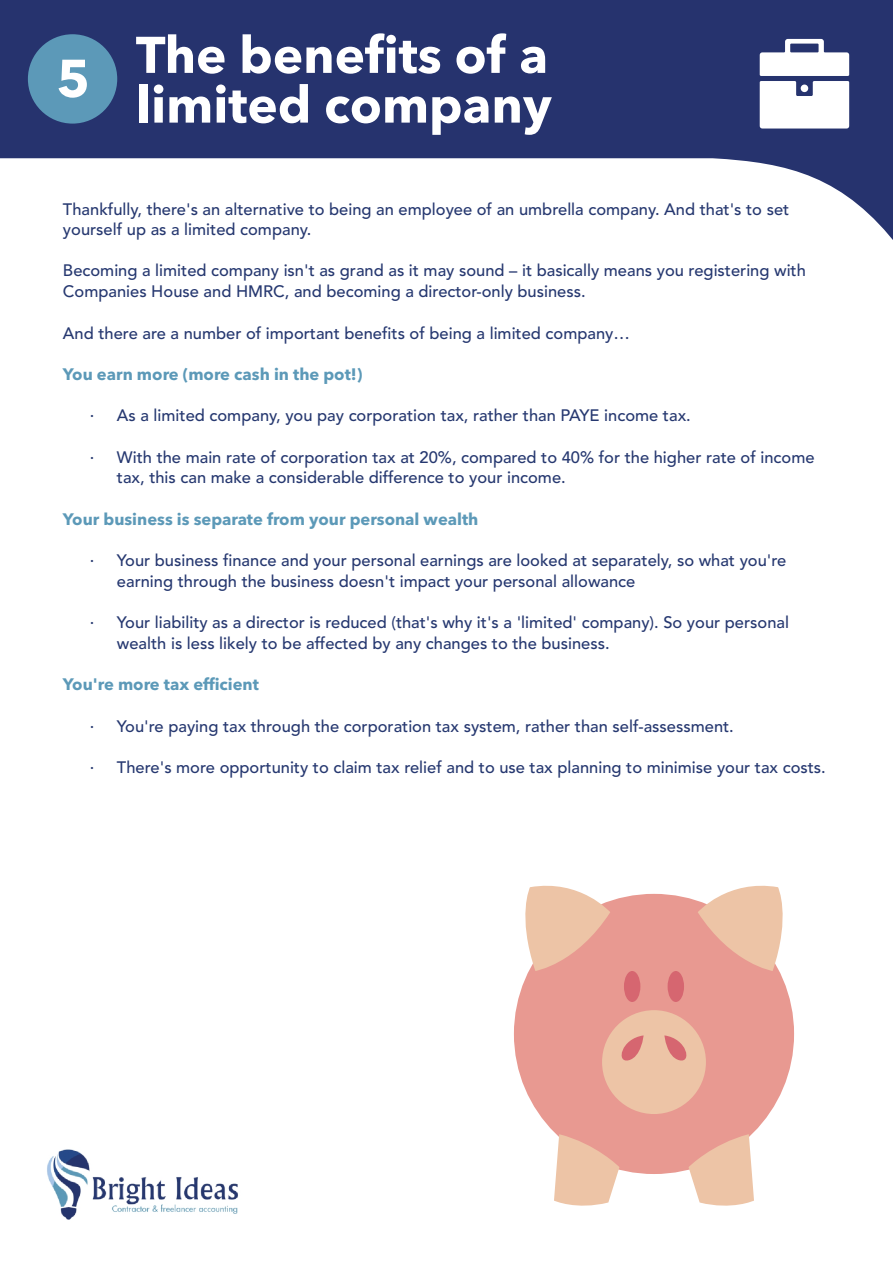
<style>
.page{position:relative;width:893px;height:1263px;background:#fff}
.page>*{position:absolute;margin:0;border:0;box-sizing:border-box;transform-origin:0 0}
.t1{font:700 52.35px "Avenir Next LT Pro";color:#fff}
.t2{font:700 51px/49.7px "Avenir Next LT Pro";color:#fff}
.t3{font:900 16.5px/20.7px "Avenir LT Std";color:#263870}
.t4{font:700 16.5px "Avenir Next LT Pro";color:#5c99b8}
</style>
<div class="page">
<img style="left:47px;top:1149px;width:191px;height:71px">
<svg style="left:0;top:0;width:893px;height:240px;fill:#26336e"></svg>
<div style="left:514px;top:894px;width:280px;height:280px;background:#e89991;border-radius:50%"></div>
<div style="left:624px;top:971px;width:16px;height:31px;background:#d66670;border-radius:50%"></div>
<div style="left:668px;top:971px;width:16px;height:31px;background:#d66670;border-radius:50%"></div>
<div style="left:602px;top:1010px;width:104px;height:104px;background:#edc4a6;border-radius:50%"></div>
<svg style="left:621px;top:1035px;width:23px;height:26px"></svg>
<svg style="left:664px;top:1035px;width:23px;height:26px"></svg>
<svg style="left:525px;top:885px;width:85px;height:86px"></svg>
<svg style="left:698px;top:885px;width:85px;height:86px"></svg>
<svg style="left:554px;top:1134px;width:65px;height:72px"></svg>
<svg style="left:688px;top:1134px;width:66px;height:72px"></svg>
<svg style="left:760px;top:39px;width:89px;height:90px"></svg>
<div style="left:801px;top:85px;width:7px;height:7px;background:#fff;border-radius:50%"></div>
<div style="left:28px;top:34px;width:89px;height:90px;background:#5c99b8;border-radius:50%"></div>
<h1 class="t1" style="left:56px;top:57px;width:35px">5</h1>
<h2 class="t2" style="left:136px;top:35px;width:417px">The benefits of a limited company</h2>
<p class="t3" style="left:63px;top:201px;width:728px;line-height:20px">Thankfully, there's an alternative to being an employee of an umbrella company. And that's to set yourself up as a limited company.</p>
<p class="t3" style="left:63px;top:262px;width:744px">Becoming a limited company isn't as grand as it may sound – it basically means you registering with<br>Companies House and HMRC, and becoming a director-only business.</p>
<p class="t3" style="left:63px;top:324px;width:568px">And there are a number of important benefits of being a limited company…</p>
<p class="t4" style="left:63px;top:367px;width:301px">You earn more (more cash in the pot!)</p>
<p class="t3" style="left:90px;top:407px;width:602px">· As a limited company, you pay corporation tax, rather than PAYE income tax.</p>
<p class="t3" style="left:117px;top:448px;width:699px;text-indent:-27px">· With the main rate of corporation tax at 20%, compared to 40% for the higher rate of income tax, this can make a considerable difference to your income.</p>
<p class="t4" style="left:63px;top:512px;width:417px">Your business is separate from your personal wealth</p>
<p class="t3" style="left:117px;top:552px;width:671px;text-indent:-27px">· Your business finance and your personal earnings are looked at separately, so what you're earning through the business doesn't impact your personal allowance</p>
<p class="t3" style="left:117px;top:614px;width:674px;text-indent:-27px">· Your liability as a director is reduced (that's why it's a 'limited' company). So your personal wealth is less likely to be affected by any changes to the business.</p>
<p class="t4" style="left:63px;top:678px;width:197px">You're more tax efficient</p>
<p class="t3" style="left:90px;top:717px;width:645px">· You're paying tax through the corporation tax system, rather than self-assessment.</p>
<p class="t3" style="left:90px;top:759px;width:737px">· There's more opportunity to claim tax relief and to use tax planning to minimise your tax costs.</p>
</div>
